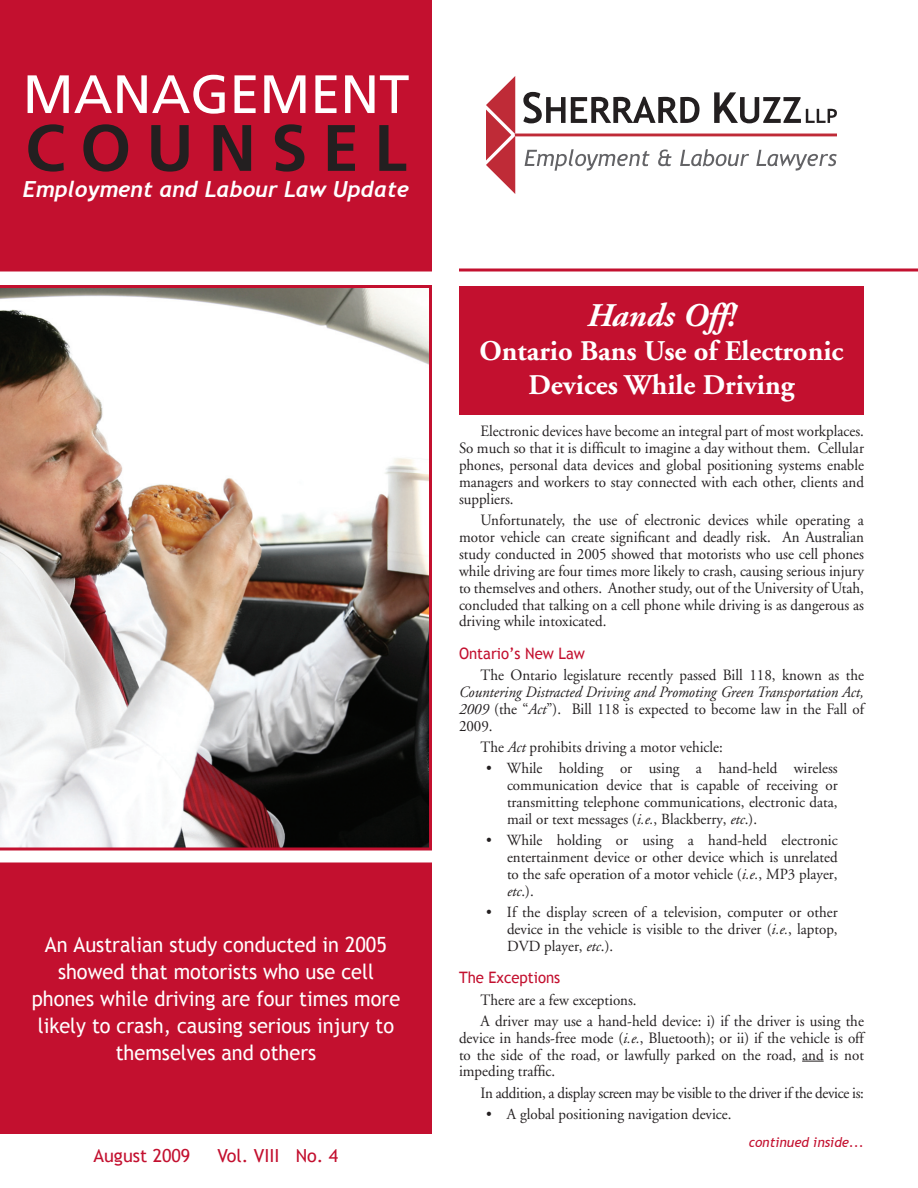
<style>
.page{position:relative;width:918px;height:1188px;background:#fff}
.page>*{position:absolute;margin:0;border:0;box-sizing:border-box;transform-origin:0 0}
.t1{font:700 65.55px "Frutiger";letter-spacing:.23em;color:#231f20}
.t2{font:54px "Frutiger";color:#fff}
.t3{font:italic 700 33px "Adobe Garamond";color:#fff}
.t4{font:700 28.5px/34.2px "Adobe Garamond";color:#fff;text-align:center}
.t5{font:italic 700 22.2px "Trebuchet";color:#fff}
.Red_Subheading_Text{font:21px/27px "Trebuchet MS";color:#fff;text-align:center;scale:.95 1}
.t6{font:18px "Trebuchet MS";color:#c3102f}
.Main_Text{font:15.75px/16.8px "Adobe Garamond";color:#231f20;text-align:justify;scale:.95 1}
.Main_Text-2{font:15.75px "Adobe Garamond";letter-spacing:-.02em;color:#231f20;scale:.95 1}
.Red_Subheading_Text-2{font:15.75px "Trebuchet MS";color:#c3102f;scale:.95 1}
.Main_Subheading_Text{font:15.45px/16.8px "Adobe Garamond";color:#231f20;text-align:justify}
.t7{font:italic 13.5px "Trebuchet MS";color:#c3102f}
.s1{font-style:italic}
.s2{font-style:italic;font-size:15.45px}
</style>
<div class="page">
<div style="left:459px;top:286px;width:405px;height:129px;background:#c3102f"></div>
<hr style="left:515px;top:134px;width:322px;height:2px;background:#bf2b37">
<svg style="left:523px;top:92px;width:177px;height:31px"></svg>
<svg style="left:714px;top:92px;width:123px;height:31px"></svg>
<svg style="left:486px;top:76px;width:29px;height:118px"></svg>
<svg style="left:525px;top:149px;width:125px;height:22px"></svg>
<svg style="left:658px;top:150px;width:14px;height:16px"></svg>
<svg style="left:680px;top:149px;width:69px;height:17px"></svg>
<svg style="left:756px;top:150px;width:81px;height:21px"></svg>
<div style="left:0;top:0;width:432px;height:272px;background:#c3102f"></div>
<svg style="left:459px;top:268px;width:459px;height:4px;background:#d14b62"></svg>
<div style="left:2px;top:864px;width:428px;height:268px;background:#c3102f"></div>
<div style="left:0;top:862px;width:432px;height:272px;border:3px solid #c3102f"></div>
<img style="left:0;top:285px;width:432px;height:565px">
<svg style="left:802px;top:1061px;width:22px;height:1px"></svg>
<p class="t2" style="left:23px;top:63px;width:388px">MANAGEMENT</p>
<p class="t1" style="left:25px;top:110px;width:383px">COUNSEL</p>
<p class="t5" style="left:23px;top:176px;width:388px">Employment and Labour Law Update</p>
<p class="Red_Subheading_Text" style="left:32px;top:931px;width:389px">An Australian study conducted in 2005 showed that motorists who use cell phones while driving are four times more likely to crash, causing serious injury to themselves and others</p>
<p class="t6" style="left:94px;top:1145px;width:98px">August 2009</p>
<p class="t6" style="left:217px;top:1145px;width:122px">Vol. VIII No. 4</p>
<p class="t3" style="left:587px;top:297px;width:150px">Hands Off!</p>
<p class="t4" style="left:480px;top:334px;width:365px">Ontario Bans Use of Electronic<br>Devices While Driving</p>
<p class="Main_Text" style="left:459px;top:423px;width:428px;text-indent:22px">Electronic devices have become an integral part of most workplaces.<br>So much so that it is difficult to imagine a day without them. Cellular phones, personal data devices and global positioning systems enable managers and workers to stay connected with each other, clients and suppliers.</p>
<p class="Main_Text" style="left:459px;top:512px;width:428px;text-indent:22px">Unfortunately, the use of electronic devices while operating a motor vehicle can create significant and deadly risk. An Australian study conducted in 2005 showed that motorists who use cell phones while driving are four times more likely to crash, causing serious injury to themselves and others. Another study, out of the University of Utah, concluded that talking on a cell phone while driving is as dangerous as driving while intoxicated.</p>
<p class="Red_Subheading_Text-2" style="left:459px;top:644px;width:134px">Ontario’s New Law</p>
<p class="Main_Text" style="left:459px;top:667px;width:428px;text-indent:22px">The Ontario legislature recently passed Bill 118, known as the <span class="s1">Countering Distracted Driving and Promoting Green Transportation Act, 2009</span> (the “<span class="s1">Act</span>”). Bill 118 is expected to become law in the Fall of 2009.</p>
<p class="Main_Text" style="left:481px;top:739px;width:257px">The <span class="s1">Act</span> prohibits driving a motor vehicle:</p>
<p class="Main_Subheading_Text" style="left:507px;top:760px;width:332px;text-indent:-21px">• While holding or using a hand-held wireless communication device that is capable of receiving or transmitting telephone communications, electronic data, mail or text messages (<span class="s1">i.e.</span>, Blackberry, <span class="s1">etc</span>.).</p>
<p class="Main_Subheading_Text" style="left:507px;top:832px;width:332px;text-indent:-21px">• While holding or using a hand-held electronic entertainment device or other device which is unrelated to the safe operation of a motor vehicle (<span class="s1">i.e.</span>, MP3 player, <span class="s1">etc</span>.).</p>
<p class="Main_Subheading_Text" style="left:507px;top:904px;width:332px;text-indent:-21px">• If the display screen of a television, computer or other device in the vehicle is visible to the driver (<span class="s1">i.e.</span>, laptop, DVD player, <span class="s1">etc</span>.).</p>
<p class="Red_Subheading_Text-2" style="left:459px;top:969px;width:108px">The Exceptions</p>
<p class="Main_Text" style="left:481px;top:992px;width:166px">There are a few exceptions.</p>
<p class="Main_Text" style="left:459px;top:1013px;width:428px;text-indent:22px">A driver may use a hand-held device: i) if the driver is using the device in hands-free mode (<span class="s2">i.e.</span>, Bluetooth); or ii) if the vehicle is off to the side of the road, or lawfully parked on the road, and is not impeding traffic.</p>
<p class="Main_Text-2" style="left:481px;top:1084px;width:405px">In addition, a display screen may be visible to the driver if the device is:</p>
<p class="Main_Subheading_Text" style="left:486px;top:1106px;width:247px">• A global positioning navigation device.</p>
<p class="t7" style="left:749px;top:1134px;width:117px">continued inside...</p>
</div>
